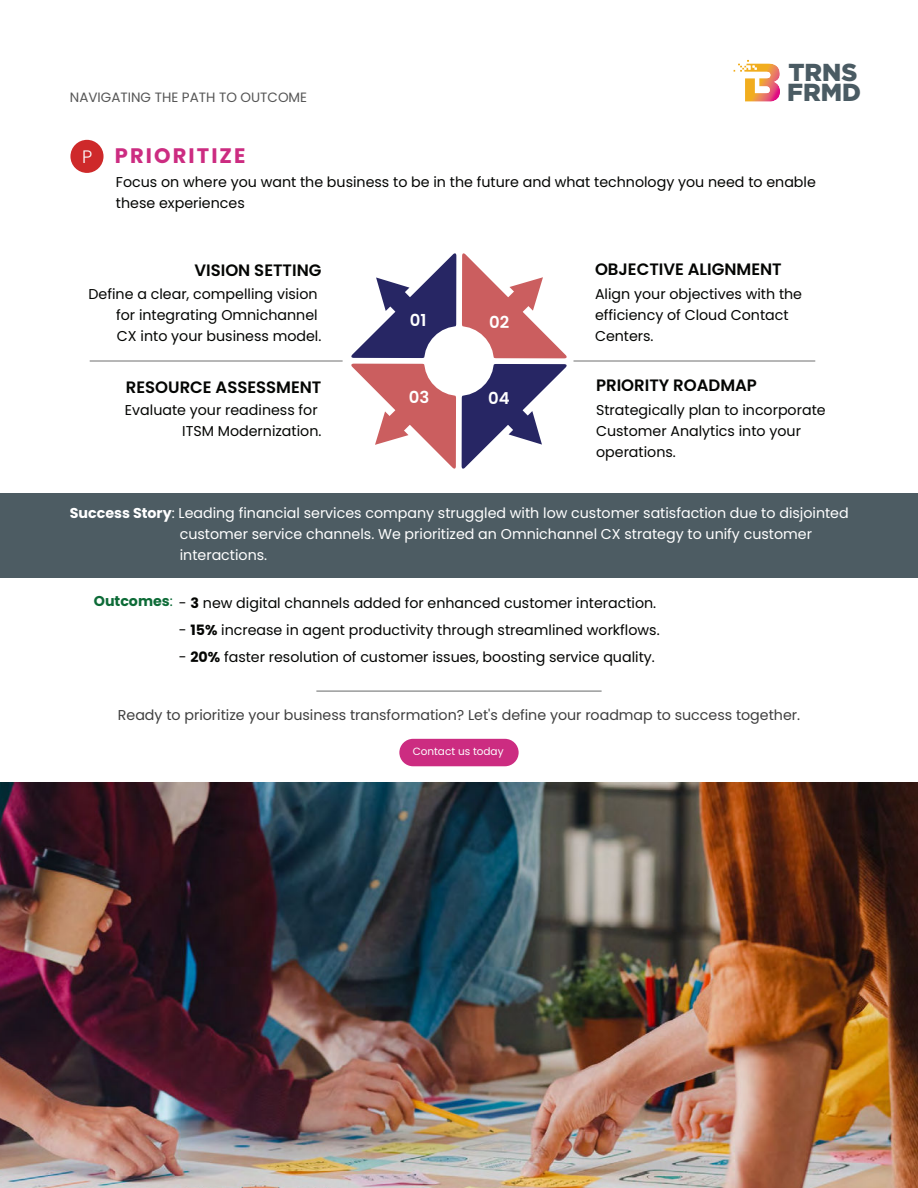
<style>
.page{position:relative;width:918px;height:1188px;background:#fff}
.page>*{position:absolute;margin:0;border:0;box-sizing:border-box;transform-origin:0 0}
.t1{font:900 24.6px "Gotham";color:#4a5b63}
.t2{font:700 21px "Poppins";letter-spacing:.1em;color:#cc2c81}
.t3{font:300 18px "Poppins";color:#fbfcfd}
.t4{font:600 16.5px "Poppins";color:#040503}
.t5{font:600 16.5px "Poppins";color:#fff}
.t6{font:14.25px/21px "Poppins";color:#040503}
.t7{font:14.25px/21px "Poppins";color:#fff}
.t8{font:14.25px "Poppins";color:#3f3f3f}
.t9{font:13.5px "Poppins";color:#565656}
.t10{font:10.5px "Poppins";color:#fdfefe}
.s1{font-weight:700}
.s2{font-weight:700;color:#0d6b37}
.s3{color:#0d6b37}
</style>
<div class="page">
<div style="left:0;top:493px;width:918px;height:84px;background:#4d5c63"></div>
<svg style="left:733px;top:60px;width:47px;height:42px"></svg>
<div style="left:70px;top:140px;width:34px;height:33px;background:#ce292a;border-radius:50%"></div>
<svg style="left:351px;top:364px;width:105px;height:105px"></svg>
<svg style="left:351px;top:253px;width:105px;height:105px"></svg>
<svg style="left:462px;top:364px;width:105px;height:105px"></svg>
<svg style="left:462px;top:253px;width:105px;height:105px"></svg>
<div style="left:424px;top:326px;width:70px;height:70px;background:#fff;border-radius:50%"></div>
<hr style="left:90px;top:361px;width:253px;height:1px;background:#707070">
<hr style="left:574px;top:361px;width:241px;height:1px;background:#707070">
<img style="left:0;top:783px;width:918px;height:405px">
<div style="left:399px;top:739px;width:120px;height:27px;background:#cc2c81;border-radius:14px"></div>
<hr style="left:316px;top:691px;width:286px;height:1px;background:#676868">
<h1 class="t1" style="left:788px;top:61px;width:71px">TRNS</h1>
<p class="t9" style="left:70px;top:89px;width:239px">NAVIGATING THE PATH TO OUTCOME</p>
<h1 class="t1" style="left:787px;top:82px;width:75px">FRMD</h1>
<p class="t3" style="left:82px;top:147px;width:12px">P</p>
<h2 class="t2" style="left:115px;top:147px;width:132px">PRIORITIZE</h2>
<p class="t6" style="left:116px;top:172px;width:701px">Focus on where you want the business to be in the future and what technology you need to enable these experiences</p>
<p class="t4" style="left:194px;top:261px;width:129px">VISION SETTING</p>
<p class="t6" style="left:116px;top:283px;width:207px;text-indent:-28px">Define a clear, compelling vision for integrating Omnichannel<br>CX into your business model.</p>
<p class="t4" style="left:126px;top:377px;width:197px">RESOURCE ASSESSMENT</p>
<p class="t6" style="left:125px;top:400px;width:198px;text-align:right">Evaluate your readiness for<br>ITSM Modernization.</p>
<p class="t5" style="left:410px;top:311px;width:18px">01</p>
<p class="t5" style="left:489px;top:313px;width:22px">02</p>
<p class="t5" style="left:409px;top:388px;width:22px">03</p>
<p class="t5" style="left:488px;top:389px;width:23px">04</p>
<p class="t4" style="left:595px;top:260px;width:188px">OBJECTIVE ALIGNMENT</p>
<p class="t6" style="left:595px;top:283px;width:209px">Align your objectives with the efficiency of Cloud Contact<br>Centers.</p>
<p class="t4" style="left:596px;top:376px;width:162px">PRIORITY ROADMAP</p>
<p class="t6" style="left:596px;top:400px;width:231px">Strategically plan to incorporate<br>Customer Analytics into your operations.</p>
<p class="t7" style="left:180px;top:503px;width:670px;text-indent:-110px"><span class="s1">Success Story</span>: Leading financial services company struggled with low customer satisfaction due to disjointed customer service channels. We prioritized an Omnichannel CX strategy to unify customer interactions.</p>
<p class="t6" style="left:94px;top:592px;width:564px"><span class="s2">Outcomes</span><span class="s3">:</span> - <span class="s1">3</span> new digital channels added for enhanced customer interaction.</p>
<p class="t6" style="left:179px;top:619px;width:482px">- <span class="s1">15%</span> increase in agent productivity through streamlined workflows.</p>
<p class="t6" style="left:179px;top:646px;width:477px">- <span class="s1">20%</span> faster resolution of customer issues, boosting service quality.</p>
<p class="t8" style="left:118px;top:707px;width:684px">Ready to prioritize your business transformation? Let's define your roadmap to success together.</p>
<p class="t10" style="left:413px;top:745px;width:92px">Contact us today</p>
</div>
